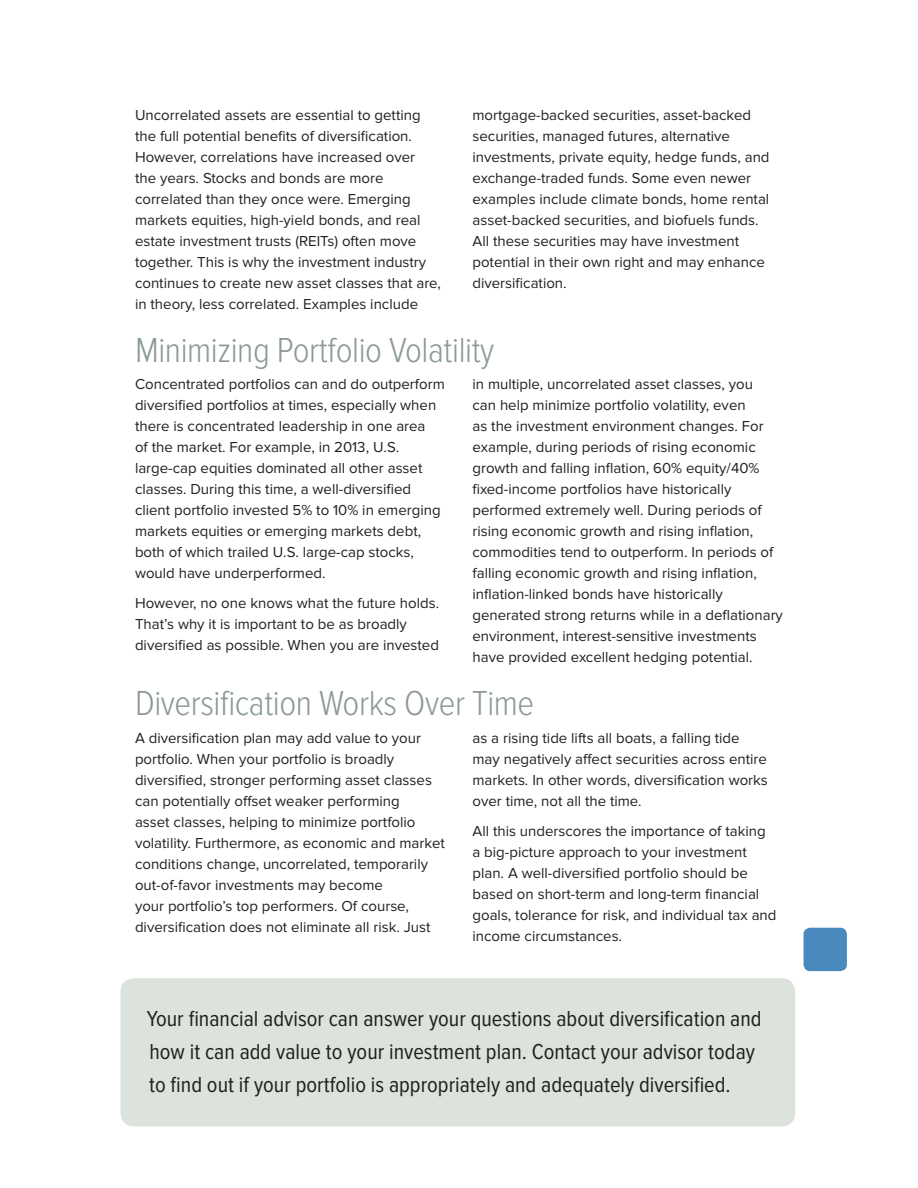
<style>
.page{position:relative;width:918px;height:1188px;background:#fff}
.page>*{position:absolute;margin:0;border:0;box-sizing:border-box;transform-origin:0 0}
.Headline_2{font:300 36px "Proxima Nova Cond";letter-spacing:-.01em;color:#8b9b92}
.Subhead_2{font:22.5px/33px "Proxima Nova Cond";color:#231f20}
.Body_Copy__10pt__R{font:15px/21px "Proxima Nova";color:#231f20}
</style>
<div class="page">
<div style="left:121px;top:978px;width:674px;height:148px;background:#dbe3dc;border-radius:14px"></div>
<div style="left:804px;top:928px;width:43px;height:43px;background:#4a89be;border-radius:7px"></div>
<p class="Body_Copy__10pt__R" style="left:135px;top:105px;width:308px">Uncorrelated assets are essential to getting the full potential benefits of diversification.<br>However, correlations have increased over<br>the years. Stocks and bonds are more correlated than they once were. Emerging markets equities, high-yield bonds, and real estate investment trusts (REITs) often move together. This is why the investment industry continues to create new asset classes that are, in theory, less correlated. Examples include</p>
<p class="Body_Copy__10pt__R" style="left:472px;top:105px;width:299px">mortgage-backed securities, asset-backed securities, managed futures, alternative investments, private equity, hedge funds, and exchange-traded funds. Some even newer examples include climate bonds, home rental asset-backed securities, and biofuels funds.<br>All these securities may have investment potential in their own right and may enhance diversification.</p>
<p class="Headline_2" style="left:135px;top:330px;width:361px">Minimizing Portfolio Volatility</p>
<p class="Body_Copy__10pt__R" style="left:135px;top:375px;width:311px">Concentrated portfolios can and do outperform diversified portfolios at times, especially when there is concentrated leadership in one area<br>of the market. For example, in 2013, U.S. large-cap equities dominated all other asset classes. During this time, a well-diversified client portfolio invested 5% to 10% in emerging markets equities or emerging markets debt, both of which trailed U.S. large-cap stocks, would have underperformed.</p>
<p class="Body_Copy__10pt__R" style="left:135px;top:593px;width:306px">However, no one knows what the future holds.<br>That’s why it is important to be as broadly diversified as possible. When you are invested</p>
<p class="Body_Copy__10pt__R" style="left:472px;top:375px;width:312px">in multiple, uncorrelated asset classes, you<br>can help minimize portfolio volatility, even<br>as the investment environment changes. For example, during periods of rising economic growth and falling inflation, 60% equity/40% fixed-income portfolios have historically performed extremely well. During periods of rising economic growth and rising inflation, commodities tend to outperform. In periods of falling economic growth and rising inflation, inflation-linked bonds have historically generated strong returns while in a deflationary environment, interest-sensitive investments have provided excellent hedging potential.</p>
<p class="Headline_2" style="left:135px;top:683px;width:401px">Diversification Works Over Time</p>
<p class="Body_Copy__10pt__R" style="left:135px;top:728px;width:312px">A diversification plan may add value to your portfolio. When your portfolio is broadly diversified, stronger performing asset classes can potentially offset weaker performing<br>asset classes, helping to minimize portfolio volatility. Furthermore, as economic and market conditions change, uncorrelated, temporarily out-of-favor investments may become<br>your portfolio’s top performers. Of course, diversification does not eliminate all risk. Just</p>
<p class="Body_Copy__10pt__R" style="left:472px;top:728px;width:297px">as a rising tide lifts all boats, a falling tide may negatively affect securities across entire markets. In other words, diversification works over time, not all the time.</p>
<p class="Body_Copy__10pt__R" style="left:472px;top:821px;width:306px">All this underscores the importance of taking a big-picture approach to your investment plan. A well-diversified portfolio should be based on short-term and long-term financial goals, tolerance for risk, and individual tax and income circumstances.</p>
<p class="Subhead_2" style="left:147px;top:1003px;width:616px">Your financial advisor can answer your questions about diversification and how it can add value to your investment plan. Contact your advisor today to find out if your portfolio is appropriately and adequately diversified.</p>
</div>
